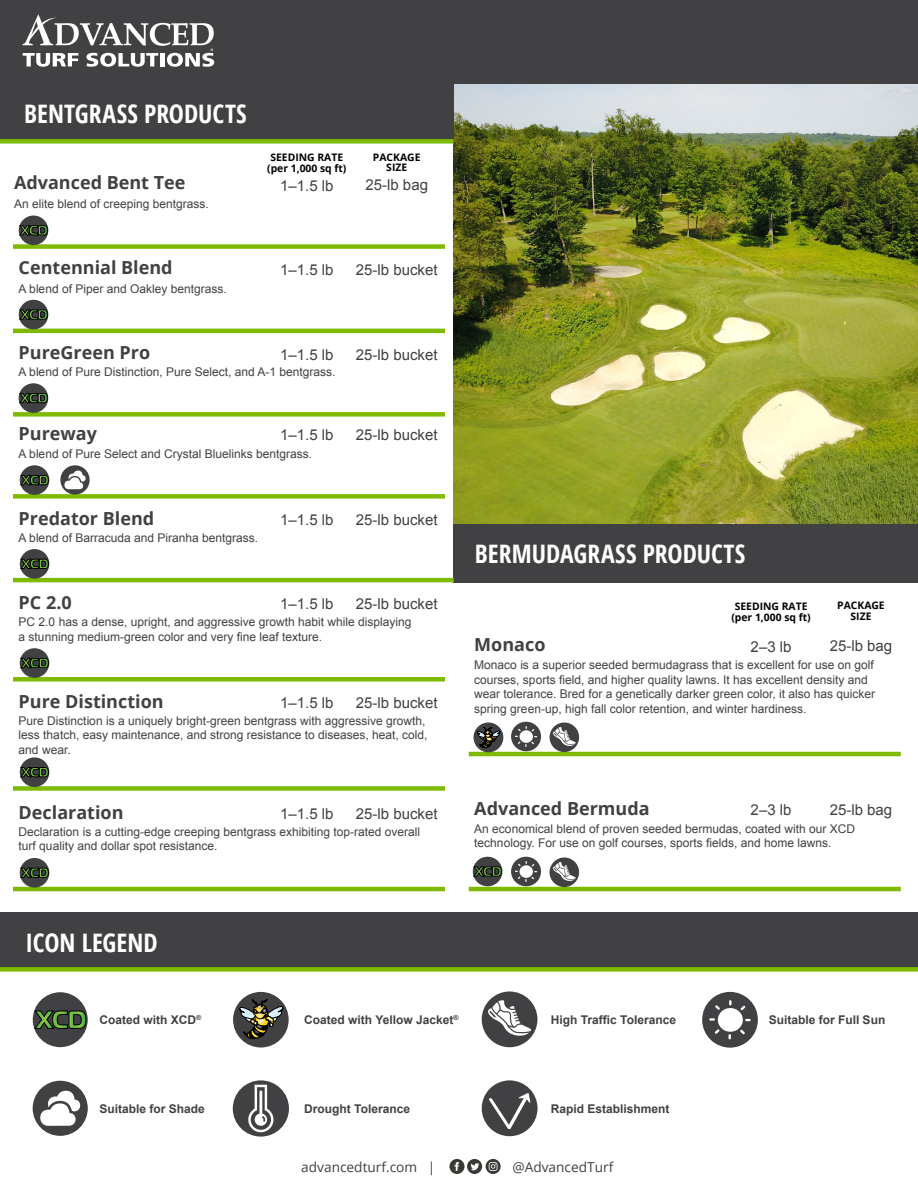
<style>
.page{position:relative;width:918px;height:1188px;background:#fff}
.page>*{position:absolute;margin:0;border:0;box-sizing:border-box;transform-origin:0 0}
.t1{font:700 condensed 25.5px "Open Sans";color:#fff}
.t2{font:700 18px "Open Sans";color:#414042}
.t3{font:15px "Arial";color:#414042}
.t4{font:13.65px "Open Sans";color:#414042}
.t5{font:12px/14.4px "Arial";color:#414042}
.t6{font:700 12px "Arial";color:#414042}
.t7{font:700 10.35px/10.5px "Open Sans";color:#000;text-align:center}
</style>
<div class="page">
<img style="left:454px;top:84px;width:464px;height:440px">
<div style="left:0;top:912px;width:918px;height:59px;background:#414042"></div>
<div style="left:0;top:84px;width:454px;height:58px;background:#414042"></div>
<svg style="left:449px;top:1159px;width:52px;height:15px"></svg>
<div style="left:33px;top:992px;width:55px;height:55px;background:#414042;border-radius:50%"></div>
<svg style="left:34px;top:1011px;width:52px;height:18px"></svg>
<div style="left:233px;top:992px;width:56px;height:56px;background:#414042;border-radius:50%"></div>
<svg style="left:239px;top:999px;width:44px;height:42px"></svg>
<div style="left:482px;top:991px;width:55px;height:56px;background:#414042;border-radius:50%"></div>
<svg style="left:488px;top:1000px;width:43px;height:36px"></svg>
<div style="left:702px;top:992px;width:56px;height:56px;background:#414042;border-radius:50%"></div>
<div style="left:718px;top:1008px;width:25px;height:24px;background:#fff;border-radius:50%"></div>
<svg style="left:729px;top:1000px;width:3px;height:5px"></svg>
<svg style="left:740px;top:1006px;width:5px;height:4px"></svg>
<svg style="left:745px;top:1019px;width:6px;height:2px"></svg>
<svg style="left:740px;top:1030px;width:5px;height:4px"></svg>
<svg style="left:728px;top:1034px;width:3px;height:5px"></svg>
<svg style="left:715px;top:1029px;width:5px;height:5px"></svg>
<svg style="left:709px;top:1018px;width:6px;height:3px"></svg>
<svg style="left:715px;top:1005px;width:5px;height:5px"></svg>
<div style="left:33px;top:1081px;width:55px;height:55px;background:#414042;border-radius:50%"></div>
<svg style="left:40px;top:1091px;width:41px;height:35px"></svg>
<div style="left:233px;top:1080px;width:56px;height:57px;background:#414042;border-radius:50%"></div>
<svg style="left:248px;top:1085px;width:25px;height:47px"></svg>
<div style="left:482px;top:1080px;width:56px;height:56px;background:#414042;border-radius:50%"></div>
<svg style="left:489px;top:1093px;width:41px;height:36px"></svg>
<div style="left:0;top:139px;width:454px;height:5px;background:#7ebb00"></div>
<div style="left:454px;top:524px;width:464px;height:58px;background:#414042"></div>
<div style="left:0;top:967px;width:918px;height:5px;background:#7ebb00"></div>
<div style="left:13px;top:244px;width:432px;height:5px;background:#7ebb00"></div>
<div style="left:19px;top:216px;width:29px;height:29px;background:#414042;border-radius:50%"></div>
<svg style="left:20px;top:225px;width:28px;height:10px"></svg>
<hr style="left:13px;top:329px;width:432px;height:4px;background:#7ebb00">
<svg style="left:19px;top:300px;width:29px;height:29px"></svg>
<svg style="left:20px;top:310px;width:28px;height:9px"></svg>
<div style="left:13px;top:412px;width:432px;height:5px;background:#7ebb00"></div>
<div style="left:19px;top:383px;width:29px;height:30px;background:#414042;border-radius:50%"></div>
<svg style="left:19px;top:393px;width:28px;height:10px"></svg>
<div style="left:13px;top:494px;width:432px;height:5px;background:#7ebb00"></div>
<div style="left:20px;top:465px;width:29px;height:30px;background:#414042;border-radius:50%"></div>
<svg style="left:20px;top:475px;width:29px;height:10px"></svg>
<svg style="left:60px;top:465px;width:30px;height:30px"></svg>
<svg style="left:64px;top:471px;width:22px;height:18px"></svg>
<hr style="left:13px;top:578px;width:441px;height:4px;background:#7ebb00">
<div style="left:20px;top:549px;width:29px;height:30px;background:#414042;border-radius:50%"></div>
<svg style="left:20px;top:559px;width:29px;height:10px"></svg>
<div style="left:13px;top:677px;width:432px;height:5px;background:#7ebb00"></div>
<div style="left:20px;top:648px;width:29px;height:30px;background:#414042;border-radius:50%"></div>
<svg style="left:20px;top:658px;width:29px;height:10px"></svg>
<hr style="left:13px;top:887px;width:432px;height:4px;background:#7ebb00">
<div style="left:20px;top:858px;width:29px;height:30px;background:#414042;border-radius:50%"></div>
<svg style="left:20px;top:868px;width:29px;height:10px"></svg>
<div style="left:13px;top:786px;width:432px;height:5px;background:#7ebb00"></div>
<div style="left:20px;top:757px;width:29px;height:30px;background:#414042;border-radius:50%"></div>
<svg style="left:20px;top:767px;width:29px;height:11px"></svg>
<hr style="left:469px;top:752px;width:432px;height:4px;background:#7ebb00">
<div style="left:474px;top:723px;width:29px;height:29px;background:#414042;border-radius:50%"></div>
<svg style="left:477px;top:727px;width:23px;height:22px"></svg>
<div style="left:511px;top:722px;width:30px;height:29px;background:#414042;border-radius:50%"></div>
<svg style="left:515px;top:726px;width:22px;height:21px"></svg>
<div style="left:550px;top:723px;width:29px;height:29px;background:#414042;border-radius:50%"></div>
<svg style="left:553px;top:727px;width:23px;height:19px"></svg>
<div style="left:511px;top:857px;width:30px;height:29px;background:#414042;border-radius:50%"></div>
<svg style="left:515px;top:861px;width:22px;height:21px"></svg>
<div style="left:473px;top:857px;width:29px;height:29px;background:#414042;border-radius:50%"></div>
<svg style="left:473px;top:866px;width:29px;height:11px"></svg>
<hr style="left:469px;top:887px;width:432px;height:4px;background:#7ebb00">
<div style="left:550px;top:858px;width:29px;height:29px;background:#414042;border-radius:50%"></div>
<svg style="left:553px;top:862px;width:23px;height:19px"></svg>
<div style="left:0;top:0;width:918px;height:84px;background:#414042"></div>
<svg style="left:23px;top:14px;width:191px;height:53px"></svg>
<h1 class="t1" style="left:24px;top:96px;width:224px">BENTGRASS PRODUCTS</h1>
<p class="t7" style="left:267px;top:152px;width:81px">SEEDING RATE (per 1,000 sq ft)</p>
<p class="t7" style="left:373px;top:152px;width:49px">PACKAGE<br>SIZE</p>
<h2 class="t2" style="left:14px;top:170px;width:173px">Advanced Bent Tee</h2>
<p class="t3" style="left:280px;top:175px;width:55px">1–1.5 lb</p>
<p class="t3" style="left:365px;top:175px;width:64px">25-lb bag</p>
<p class="t5" style="left:14px;top:197px;width:196px">An elite blend of creeping bentgrass.</p>
<h2 class="t2" style="left:19px;top:255px;width:156px">Centennial Blend</h2>
<p class="t3" style="left:280px;top:260px;width:55px">1–1.5 lb</p>
<p class="t3" style="left:356px;top:260px;width:83px">25-lb bucket</p>
<p class="t5" style="left:19px;top:281px;width:210px">A blend of Piper and Oakley bentgrass.</p>
<h2 class="t2" style="left:19px;top:340px;width:133px">PureGreen Pro</h2>
<p class="t3" style="left:280px;top:345px;width:55px">1–1.5 lb</p>
<p class="t3" style="left:356px;top:345px;width:83px">25-lb bucket</p>
<p class="t5" style="left:19px;top:365px;width:318px">A blend of Pure Distinction, Pure Select, and A-1 bentgrass.</p>
<h2 class="t2" style="left:19px;top:421px;width:80px">Pureway</h2>
<p class="t3" style="left:280px;top:425px;width:55px">1–1.5 lb</p>
<p class="t3" style="left:356px;top:425px;width:83px">25-lb bucket</p>
<p class="t5" style="left:19px;top:447px;width:295px">A blend of Pure Select and Crystal Bluelinks bentgrass.</p>
<h2 class="t2" style="left:19px;top:505px;width:137px">Predator Blend</h2>
<p class="t3" style="left:280px;top:510px;width:55px">1–1.5 lb</p>
<p class="t3" style="left:356px;top:510px;width:83px">25-lb bucket</p>
<p class="t5" style="left:19px;top:531px;width:241px">A blend of Barracuda and Piranha bentgrass.</p>
<h2 class="t2" style="left:19px;top:590px;width:55px">PC 2.0</h2>
<p class="t3" style="left:280px;top:594px;width:55px">1–1.5 lb</p>
<p class="t3" style="left:356px;top:594px;width:83px">25-lb bucket</p>
<p class="t5" style="left:19px;top:615px;width:394px">PC 2.0 has a dense, upright, and aggressive growth habit while displaying a stunning medium-green color and very fine leaf texture.</p>
<h2 class="t2" style="left:19px;top:688px;width:147px">Pure Distinction</h2>
<p class="t3" style="left:280px;top:693px;width:55px">1–1.5 lb</p>
<p class="t3" style="left:356px;top:693px;width:83px">25-lb bucket</p>
<p class="t5" style="left:19px;top:713px;width:410px">Pure Distinction is a uniquely bright-green bentgrass with aggressive growth, less thatch, easy maintenance, and strong resistance to diseases, heat, cold, and wear.</p>
<h2 class="t2" style="left:19px;top:799px;width:106px">Declaration</h2>
<p class="t3" style="left:280px;top:804px;width:55px">1–1.5 lb</p>
<p class="t3" style="left:356px;top:804px;width:83px">25-lb bucket</p>
<p class="t5" style="left:19px;top:825px;width:403px">Declaration is a cutting-edge creeping bentgrass exhibiting top-rated overall turf quality and dollar spot resistance.</p>
<h1 class="t1" style="left:475px;top:536px;width:272px">BERMUDAGRASS PRODUCTS</h1>
<p class="t7" style="left:731px;top:601px;width:81px">SEEDING RATE (per 1,000 sq ft)</p>
<p class="t7" style="left:837px;top:600px;width:49px">PACKAGE<br>SIZE</p>
<p class="t5" style="left:474px;top:658px;width:402px">Monaco is a superior seeded bermudagrass that is excellent for use on golf courses, sports field, and higher quality lawns. It has excellent density and wear tolerance. Bred for a genetically darker green color, it also has quicker spring green-up, high fall color retention, and winter hardiness.</p>
<h2 class="t2" style="left:474px;top:632px;width:73px">Monaco</h2>
<p class="t3" style="left:751px;top:636px;width:42px">2–3 lb</p>
<p class="t3" style="left:830px;top:636px;width:64px">25-lb bag</p>
<h2 class="t2" style="left:474px;top:795px;width:177px">Advanced Bermuda</h2>
<p class="t3" style="left:751px;top:800px;width:42px">2–3 lb</p>
<p class="t3" style="left:830px;top:800px;width:64px">25-lb bag</p>
<p class="t5" style="left:474px;top:822px;width:382px">An economical blend of proven seeded bermudas, coated with our XCD technology. For use on golf courses, sports fields, and home lawns.</p>
<h1 class="t1" style="left:26px;top:925px;width:134px">ICON LEGEND</h1>
<p class="t6" style="left:100px;top:1012px;width:103px">Coated with XCD<sup>®</sup></p>
<p class="t6" style="left:100px;top:1101px;width:107px">Suitable for Shade</p>
<p class="t6" style="left:304px;top:1012px;width:156px">Coated with Yellow Jacket<sup>®</sup></p>
<p class="t6" style="left:304px;top:1100px;width:107px">Drought Tolerance</p>
<p class="t6" style="left:551px;top:1012px;width:127px">High Traffic Tolerance</p>
<p class="t6" style="left:551px;top:1100px;width:120px">Rapid Establishment</p>
<p class="t6" style="left:769px;top:1012px;width:118px">Suitable for Full Sun</p>
<p class="t4" style="left:301px;top:1157px;width:136px">advancedturf.com |</p>
<p class="t4" style="left:512px;top:1157px;width:102px">@AdvancedTurf</p>
</div>
